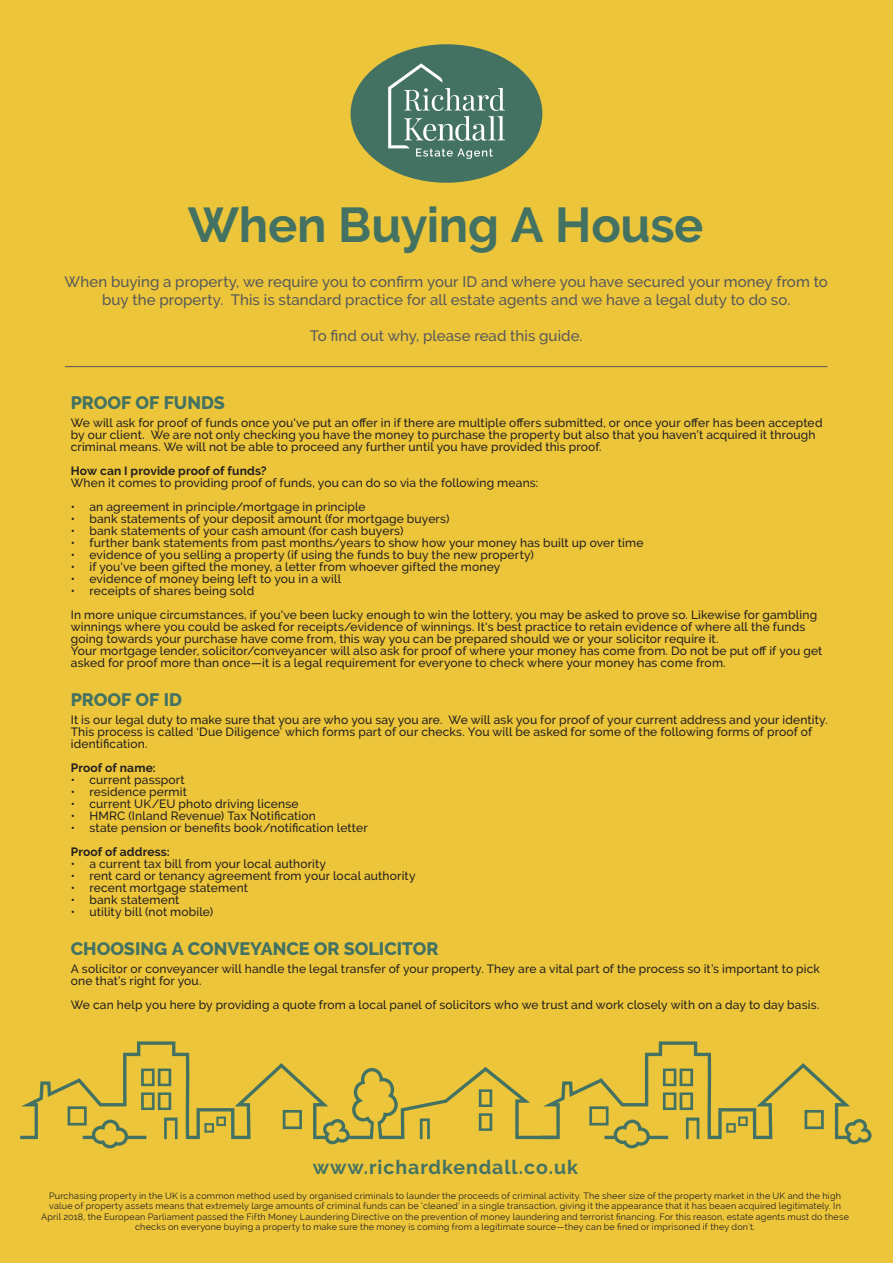
<style>
.page{position:relative;width:893px;height:1263px;background:#ecc53a}
.page>*{position:absolute;margin:0;border:0;box-sizing:border-box;transform-origin:0 0}
.t1{font:700 48.75px "Raleway";letter-spacing:-.005em;color:#437263}
.t2{font:700 19.5px "Raleway";letter-spacing:.05em;color:#437263}
.t3{font:800 18px "Raleway";color:#437263}
.t4{font:500 15px/18px "Raleway";letter-spacing:.005em;color:#57585a;text-align:center}
.t5{font:500 12px/12px "Raleway";letter-spacing:.015em;color:#231f20}
.t6{font:700 12px "Raleway";letter-spacing:.01em;color:#231f20}
.t7{font:9px/10.5px "Raleway";letter-spacing:.025em;color:#231f20;text-align:center}
</style>
<div class="page">
<div style="left:351px;top:44px;width:191px;height:139px;background:#437263;border-radius:50%"></div>
<svg style="left:388px;top:63px;width:117px;height:96px"></svg>
<svg style="left:20px;top:1041px;width:522px;height:103px"></svg>
<svg style="left:204px;top:1116px;width:22px;height:17px"></svg>
<svg style="left:68px;top:1092px;width:110px;height:56px"></svg>
<svg style="left:542px;top:1041px;width:329px;height:107px"></svg>
<hr style="left:65px;top:366px;width:763px;height:1px;background:#57585a">
<h1 class="t1" style="left:188px;top:197px;width:517px">When Buying A House</h1>
<p class="t4" style="left:65px;top:273px;width:765px">When buying a property, we require you to confirm your ID and where you have secured your money from to buy the property. This is standard practice for all estate agents and we have a legal duty to do so.</p>
<p class="t4" style="left:310px;top:327px;width:274px">To find out why, please read this guide.</p>
<h3 class="t3" style="left:71px;top:392px;width:156px">PROOF OF FUNDS</h3>
<p class="t5" style="left:71px;top:417px;width:753px">We will ask for proof of funds once you've put an offer in if there are multiple offers submitted, or once your offer has been accepted by our client. We are not only checking you have the money to purchase the property but also that you haven’t acquired it through criminal means. We will not be able to proceed any further until you have provided this proof.</p>
<p class="t6" style="left:71px;top:464px;width:197px">How can I provide proof of funds?</p>
<p class="t5" style="left:71px;top:477px;width:469px">When it comes to providing proof of funds, you can do so via the following means:</p>
<p class="t5" style="left:71px;top:501px;width:296px">• an agreement in principle/mortgage in principle</p>
<p class="t5" style="left:71px;top:513px;width:380px">• bank statements of your deposit amount (for mortgage buyers)</p>
<p class="t5" style="left:71px;top:525px;width:334px">• bank statements of your cash amount (for cash buyers)</p>
<p class="t5" style="left:71px;top:537px;width:574px">• further bank statements from past months/years to show how your money has built up over time</p>
<p class="t5" style="left:71px;top:549px;width:465px">• evidence of you selling a property (if using the funds to buy the new property)</p>
<p class="t5" style="left:71px;top:561px;width:431px">• if you've been gifted the money, a letter from whoever gifted the money</p>
<p class="t5" style="left:71px;top:573px;width:272px">• evidence of money being left to you in a will</p>
<p class="t5" style="left:71px;top:579px;width:748px;line-height:24px">• receipts of shares being sold<br>In more unique circumstances, if you've been lucky enough to win the lottery, you may be asked to prove so. Likewise for gambling</p>
<p class="t5" style="left:71px;top:621px;width:753px">winnings where you could be asked for receipts/evidence of winnings. It's best practice to retain evidence of where all the funds going towards your purchase have come from, this way you can be prepared should we or your solicitor require it.<br>Your mortgage lender, solicitor/conveyancer will also ask for proof of where your money has come from. Do not be put off if you get asked for proof more than once—it is a legal requirement for everyone to check where your money has come from.</p>
<h3 class="t3" style="left:71px;top:689px;width:113px">PROOF OF ID</h3>
<p class="t5" style="left:71px;top:714px;width:758px">It is our legal duty to make sure that you are who you say you are. We will ask you for proof of your current address and your identity.<br>This process is called ‘Due Diligence’ which forms part of our checks. You will be asked for some of the following forms of proof of identification.</p>
<p class="t6" style="left:71px;top:761px;width:87px">Proof of name:</p>
<p class="t5" style="left:71px;top:774px;width:116px">• current passport</p>
<p class="t5" style="left:71px;top:786px;width:118px">• residence permit</p>
<p class="t5" style="left:71px;top:798px;width:229px">• current UK/EU photo driving license</p>
<p class="t5" style="left:71px;top:810px;width:247px">• HMRC (Inland Revenue) Tax Notification</p>
<p class="t5" style="left:71px;top:822px;width:298px">• state pension or benefits book/notification letter</p>
<p class="t6" style="left:71px;top:845px;width:101px">Proof of address:</p>
<p class="t5" style="left:71px;top:858px;width:257px">• a current tax bill from your local authority</p>
<p class="t5" style="left:71px;top:870px;width:346px">• rent card or tenancy agreement from your local authority</p>
<p class="t5" style="left:71px;top:882px;width:179px">• recent mortgage statement</p>
<p class="t5" style="left:71px;top:894px;width:110px">• bank statement</p>
<p class="t5" style="left:71px;top:906px;width:144px">• utility bill (not mobile)</p>
<h3 class="t3" style="left:71px;top:938px;width:369px">CHOOSING A CONVEYANCE OR SOLICITOR</h3>
<p class="t5" style="left:71px;top:963px;width:751px">A solicitor or conveyancer will handle the legal transfer of your property. They are a vital part of the process so it’s important to pick one that’s right for you.</p>
<p class="t5" style="left:71px;top:999px;width:750px">We can help you here by providing a quote from a local panel of solicitors who we trust and work closely with on a day to day basis.</p>
<h2 class="t2" style="left:313px;top:1156px;width:267px">www.richardkendall.co.uk</h2>
<p class="t7" style="left:41px;top:1190px;width:809px">Purchasing property in the UK is a common method used by organised criminals to launder the proceeds of criminal activity. The sheer size of the property market in the UK and the high value of property assets means that extremely large amounts of criminal funds can be ‘cleaned’ in a single transaction, giving it the appearance that it has beaen acquired legitimately. In April 2018, the European Parliament passed the Fifth Money Laundering Directive on the prevention of money laundering and terrorist financing. For this reason, estate agents must do these checks on everyone buying a property to make sure the money is coming from a legitimate source—they can be fined or imprisoned if they don't.</p>
</div>
